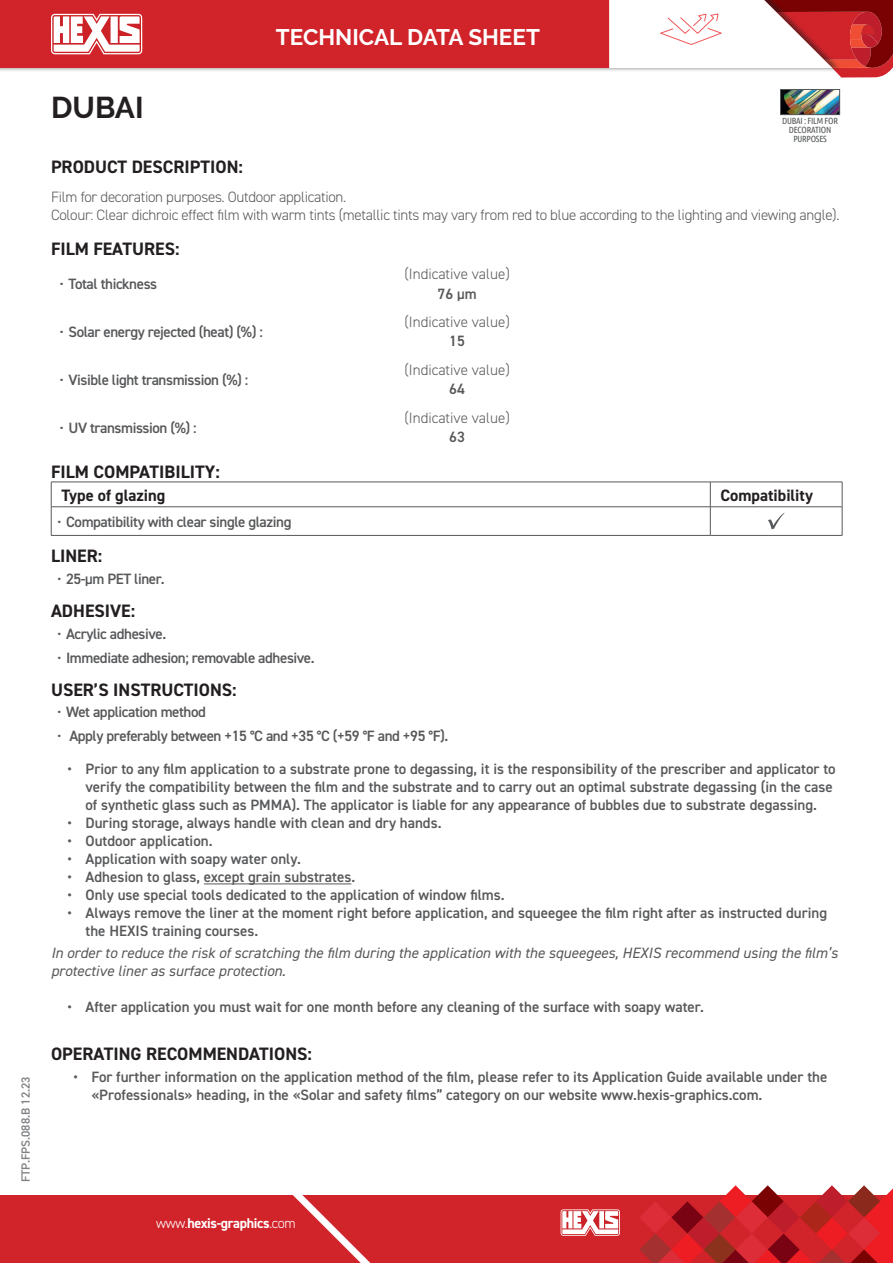
<style>
.page{position:relative;width:893px;height:1263px;background:#fff}
.page>*{position:absolute;margin:0;border:0;box-sizing:border-box;transform-origin:0 0}
.t1{font:700 30px "Raleway";color:#231f20}
.t2{font:700 22.5px "Raleway";color:#fff}
.t3{font:700 18px "DIN2014";color:#231f20}
.t4{font:700 16.5px "DIN2014";color:#231f20}
.t5{font:600 15px/18px "DIN2014";color:#57585a}
.t6{font:600 15px "DIN2014";letter-spacing:-.025em;color:#57585a}
.t7{font:300 15px/18px "DIN2014";letter-spacing:-.02em;color:#57585a}
.t8{font:italic 15px/18px "DIN2014";color:#57585a}
.t9{font:300 15px "DIN2014";color:#57585a}
.t10{font:700 14.1px "DIN2014";letter-spacing:-.025em;color:#fff}
.t11{font:600 12px "DIN2014";color:#808285}
.t12{font:9px/9px "Ubuntu Condensed";letter-spacing:-.025em;color:#545557;text-align:center}
.s1{font-weight:400}
.s2{font-weight:300}
</style>
<div class="page">
<div style="left:0;top:1195px;width:893px;height:68px;background:#d1232a"></div>
<svg style="left:561px;top:1209px;width:59px;height:27px;background:#edb6b8"></svg>
<svg style="left:639px;top:1185px;width:254px;height:78px"></svg>
<svg style="left:293px;top:1195px;width:78px;height:68px"></svg>
<div style="left:0;top:0;width:841px;height:73px;background:#231f20;opacity:.6"></div>
<div style="left:0;top:0;width:609px;height:68px;background:#d1232a"></div>
<svg style="left:51px;top:14px;width:95px;height:40px"></svg>
<svg style="left:609px;top:0;width:284px;height:78px"></svg>
<hr style="left:204px;top:883px;width:147px;height:1px;background:#57585a">
<img style="left:782px;top:91px;width:56px;height:22px">
<div style="left:780px;top:89px;width:60px;height:26px;border:1px solid #57585a"></div>
<hr style="left:51px;top:506px;width:659px;height:1px;background:#57585a">
<svg style="left:51px;top:483px;width:1px;height:52px"></svg>
<hr style="left:710px;top:506px;width:132px;height:1px;background:#57585a">
<svg style="left:710px;top:483px;width:1px;height:52px"></svg>
<svg style="left:842px;top:482px;width:1px;height:53px"></svg>
<hr style="left:51px;top:535px;width:659px;height:1px;background:#57585a">
<hr style="left:710px;top:535px;width:132px;height:1px;background:#57585a">
<hr style="left:51px;top:482px;width:659px;height:1px;background:#57585a">
<hr style="left:710px;top:482px;width:132px;height:1px;background:#57585a">
<svg style="left:768px;top:513px;width:16px;height:16px"></svg>
<p class="t11" style="left:18px;top:1182px;width:107px;rotate:-90deg">FTP.FPS.088.B 12.23</p>
<h1 class="t1" style="left:51px;top:90px;width:94px">DUBAI</h1>
<h2 class="t2" style="left:276px;top:24px;width:265px">TECHNICAL DATA SHEET</h2>
<p class="t12" style="left:782px;top:116px;width:57px">DUBAI : FILM FOR<br>DECORATION<br>PURPOSES</p>
<p class="t3" style="left:51px;top:155px;width:193px">PRODUCT DESCRIPTION:</p>
<p class="t7" style="left:51px;top:187px;width:790px">Film for decoration purposes. Outdoor application.<br>Colour: Clear dichroic effect film with warm tints (metallic tints may vary from red to blue according to the lighting and viewing angle).</p>
<p class="t3" style="left:51px;top:237px;width:130px">FILM FEATURES:</p>
<p class="t6" style="left:60px;top:274px;width:99px"><span class="s1">•</span> Total thickness</p>
<p class="t9" style="left:404px;top:265px;width:107px">(Indicative value)</p>
<p class="t5" style="left:438px;top:284px;width:41px">76 µm</p>
<p class="t6" style="left:60px;top:322px;width:205px"><span class="s1">•</span> Solar energy rejected (heat) (%) :</p>
<p class="t6" style="left:60px;top:370px;width:190px"><span class="s1">•</span> Visible light transmission (%) :</p>
<p class="t6" style="left:60px;top:418px;width:139px"><span class="s1">•</span> UV transmission (%) :</p>
<p class="t9" style="left:404px;top:313px;width:107px">(Indicative value)</p>
<p class="t5" style="left:449px;top:332px;width:17px">15</p>
<p class="t9" style="left:404px;top:361px;width:107px">(Indicative value)</p>
<p class="t5" style="left:449px;top:380px;width:17px">64</p>
<p class="t9" style="left:404px;top:409px;width:107px">(Indicative value)</p>
<p class="t5" style="left:449px;top:428px;width:17px">63</p>
<p class="t3" style="left:51px;top:459px;width:170px">FILM COMPATIBILITY:</p>
<p class="t4" style="left:61px;top:484px;width:106px">Type of glazing</p>
<p class="t4" style="left:720px;top:484px;width:94px">Compatibility</p>
<p class="t6" style="left:57px;top:512px;width:236px"><span class="s1">•</span> Compatibility with clear single glazing</p>
<p class="t3" style="left:51px;top:544px;width:53px">LINER:</p>
<p class="t6" style="left:57px;top:569px;width:109px"><span class="s1">•</span> 25-µm PET liner.</p>
<p class="t3" style="left:51px;top:599px;width:86px">ADHESIVE:</p>
<p class="t6" style="left:57px;top:624px;width:111px"><span class="s1">•</span> Acrylic adhesive.</p>
<p class="t6" style="left:57px;top:648px;width:259px"><span class="s1">•</span> Immediate adhesion; removable adhesive.</p>
<p class="t3" style="left:51px;top:677px;width:187px">USER’S INSTRUCTIONS:</p>
<p class="t6" style="left:57px;top:702px;width:150px"><span class="s1">•</span> Wet application method</p>
<p class="t6" style="left:57px;top:726px;width:393px"><span class="s1">•</span> Apply preferably between +15 °C and +35 °C (+59 °F and +95 °F).</p>
<p class="t5" style="left:86px;top:759px;width:752px;text-indent:-18px">• Prior to any film application to a substrate prone to degassing, it is the responsibility of the prescriber and applicator to verify the compatibility between the film and the substrate and to carry out an optimal substrate degassing (in the case of synthetic glass such as PMMA). The applicator is liable for any appearance of bubbles due to substrate degassing.</p>
<p class="t5" style="left:68px;top:813px;width:376px">• During storage, always handle with clean and dry hands.</p>
<p class="t5" style="left:68px;top:831px;width:147px">• Outdoor application.</p>
<p class="t5" style="left:68px;top:849px;width:235px">• Application with soapy water only.</p>
<p class="t5" style="left:68px;top:867px;width:289px">• Adhesion to glass, except grain substrates.</p>
<p class="t5" style="left:68px;top:885px;width:439px">• Only use special tools dedicated to the application of window films.</p>
<p class="t5" style="left:86px;top:903px;width:743px;text-indent:-18px">• Always remove the liner at the moment right before application, and squeegee the film right after as instructed during the HEXIS training courses.</p>
<p class="t8" style="left:51px;top:943px;width:788px">In order to reduce the risk of scratching the film during the application with the squeegees, HEXIS recommend using the film’s protective liner as surface protection.</p>
<p class="t5" style="left:68px;top:997px;width:638px">• After application you must wait for one month before any cleaning of the surface with soapy water.</p>
<p class="t3" style="left:51px;top:1042px;width:262px">OPERATING RECOMMENDATIONS:</p>
<p class="t5" style="left:92px;top:1068px;width:737px;text-indent:-18px">• For further information on the application method of the film, please refer to its Application Guide available under the «Professionals» heading, in the «Solar and safety films” category on our website www.hexis-graphics.com.</p>
<p class="t10" style="left:156px;top:1214px;width:141px"><span class="s2">www.</span>hexis-graphics<span class="s2">.com</span></p>
</div>
